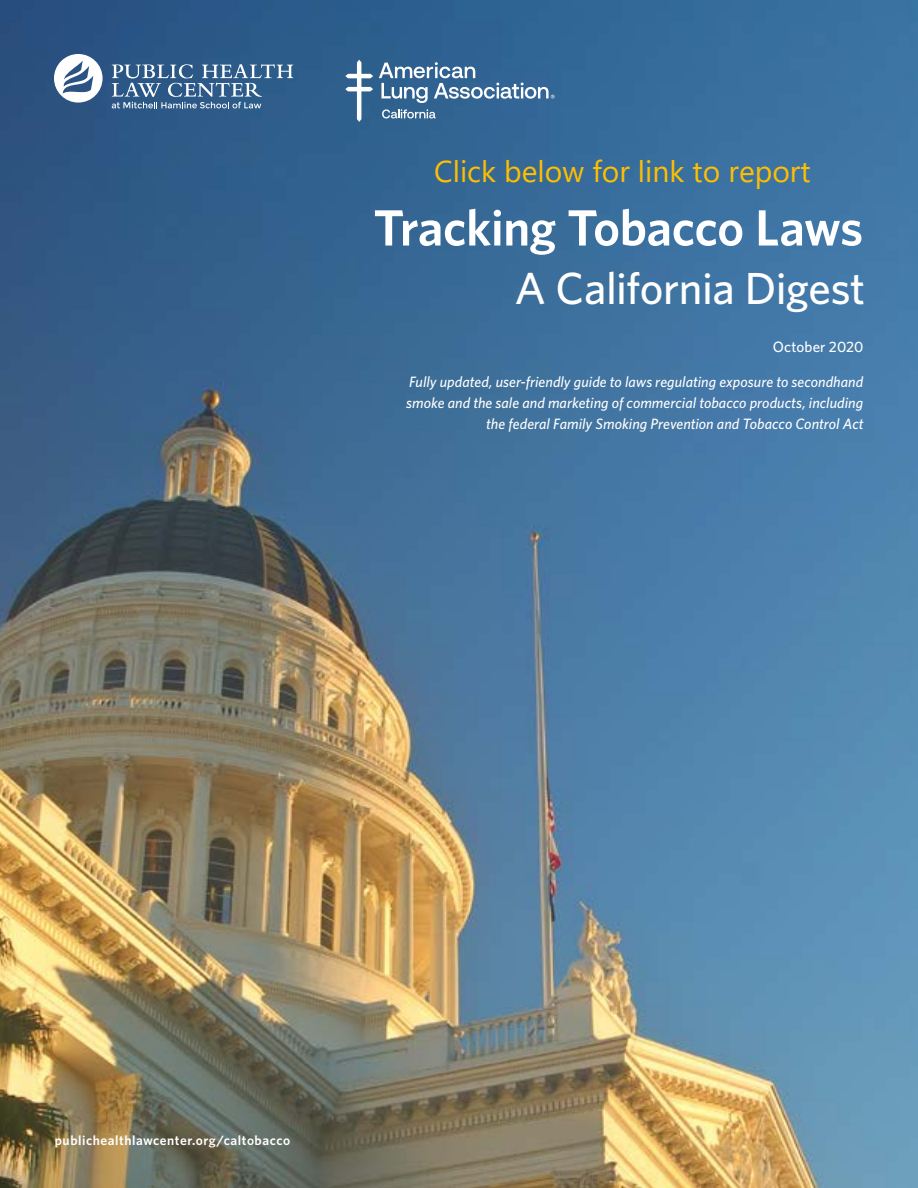
<style>
.page{position:relative;width:918px;height:1188px;background:#fff}
.page>*{position:absolute;margin:0;border:0;box-sizing:border-box;transform-origin:0 0}
.t1{font:600 51px "Whitney";letter-spacing:-.01em;color:#fff}
.t2{font:500 45px "Whitney";letter-spacing:-.01em;color:#fff}
.t3{font:30px "Segoe UI";color:#ffbf00}
.t4{font:italic 500 15px/21px "Whitney";color:#fff;text-align:right}
.t5{font:500 15px "Whitney";letter-spacing:.01em;color:#fff}
.t6{font:600 13.5px "Whitney";letter-spacing:.04em;color:#fff}
</style>
<div class="page">
<img style="left:0;top:0;width:918px;height:1188px">
<svg style="left:54px;top:54px;width:49px;height:49px"></svg>
<svg style="left:112px;top:64px;width:181px;height:44px;background:#567a9f"></svg>
<svg style="left:382px;top:109px;width:54px;height:9px"></svg>
<svg style="left:345px;top:60px;width:28px;height:62px"></svg>
<svg style="left:379px;top:62px;width:176px;height:41px;background:#5a83a8"></svg>
<h3 class="t3" style="left:434px;top:143px;width:378px">Click below for link to report</h3>
<h1 class="t1" style="left:373px;top:197px;width:491px">Tracking Tobacco Laws</h1>
<h2 class="t2" style="left:515px;top:261px;width:352px">A California Digest</h2>
<p class="t5" style="left:773px;top:338px;width:92px">October 2020</p>
<p class="t4" style="left:406px;top:370px;width:459px">Fully updated, user-friendly guide to laws regulating exposure to secondhand smoke and the sale and marketing of commercial tobacco products, including the federal Family Smoking Prevention and Tobacco Control Act</p>
<p class="t6" style="left:55px;top:1132px;width:237px">publichealthlawcenter.org/caltobacco</p>
</div>
